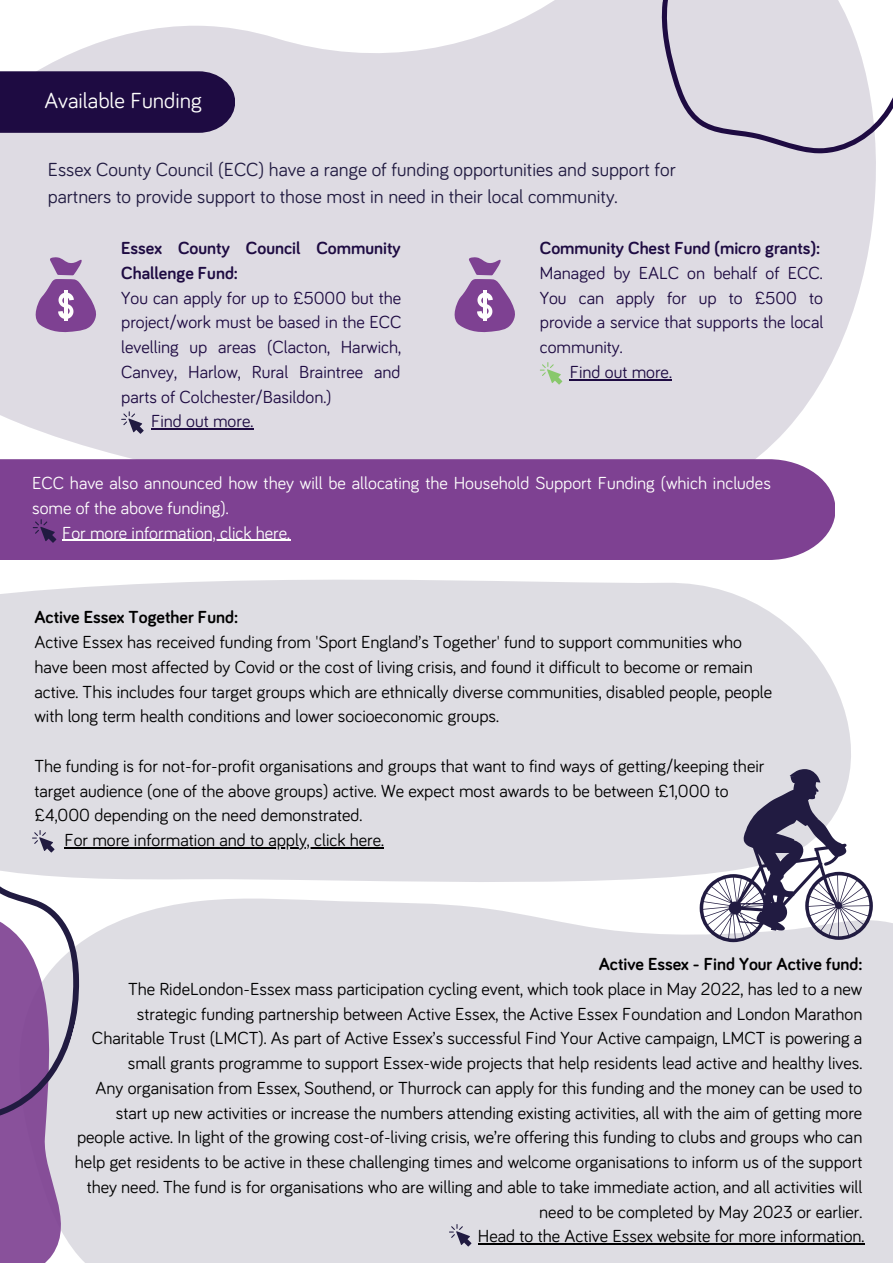
<style>
.page{position:relative;width:893px;height:1264px;background:#fff}
.page>*{position:absolute;margin:0;border:0;box-sizing:border-box;transform-origin:0 0}
.t1{font:22.5px "Bariol";color:#fefefd}
.t2{font:19.5px/27px "Bariol";color:#211b41}
.t3{font:18px/24.8px "Bariol";color:#000}
.t4{font:18px "Bariol";color:#1e0b42}
.t5{font:18px "Bariol";color:#fefefd}
.t6{font:700 18px/24.8px "Bariol";color:#1e0b42}
.t7{font:700 18px "Bariol";color:#000}
</style>
<div class="page">
<svg style="left:0;top:0;width:876px;height:520px;background:#e1dee6"></svg>
<div style="left:0;top:71px;width:234px;height:62px;background:#1e0b42"></div>
<hr style="left:569px;top:379px;width:102px;height:1px;background:#1e0b42">
<svg style="left:540px;top:362px;width:22px;height:22px"></svg>
<svg style="left:451px;top:257px;width:64px;height:76px;background:#ad8cba"></svg>
<hr style="left:151px;top:428px;width:102px;height:1px;background:#1e0b42">
<svg style="left:121px;top:411px;width:23px;height:23px"></svg>
<svg style="left:33px;top:257px;width:64px;height:76px;background:#ad8cba"></svg>
<div style="left:0;top:579px;width:851px;height:303px;background:#dedde3"></div>
<hr style="left:64px;top:847px;width:320px;height:1px;background:#000">
<svg style="left:635px;top:0;width:257px;height:173px;background:#d9d6df"></svg>
<div style="left:0;top:459px;width:834px;height:100px;background:#7e4192"></div>
<hr style="left:62px;top:539px;width:228px;height:2px;background:#fefefd">
<svg style="left:33px;top:519px;width:23px;height:23px"></svg>
<div style="left:136px;top:898px;width:756px;height:364px;background:#dedde3"></div>
<svg style="left:449px;top:1223px;width:22px;height:23px"></svg>
<svg style="left:699px;top:769px;width:173px;height:173px"></svg>
<hr style="left:478px;top:1243px;width:386px;height:1px;background:#000">
<svg style="left:0;top:880px;width:136px;height:382px;background:#c7b6d0"></svg>
<svg style="left:0;top:805px;width:113px;height:341px"></svg>
<p class="t1" style="left:44px;top:90px;width:159px">Available Funding</p>
<p class="t2" style="left:48px;top:157px;width:629px">Essex County Council (ECC) have a range of funding opportunities and support for partners to provide support to those most in need in their local community.</p>
<p class="t6" style="left:121px;top:237px;width:281px">Essex County Council Community<br>Challenge Fund:</p>
<p class="t4" style="left:121px;top:289px;width:281px">You can apply for up to £5000 but the</p>
<p class="t4" style="left:121px;top:314px;width:282px">project/work must be based in the ECC</p>
<p class="t4" style="left:121px;top:339px;width:281px">levelling up areas (Clacton, Harwich,</p>
<p class="t4" style="left:121px;top:364px;width:281px">Canvey, Harlow, Rural Braintree and</p>
<p class="t4" style="left:121px;top:388px;width:212px">parts of Colchester/Basildon.)</p>
<p class="t4" style="left:151px;top:413px;width:104px">Find out more.</p>
<p class="t6" style="left:540px;top:237px;width:282px">Community Chest Fund (micro grants):</p>
<p class="t4" style="left:540px;top:265px;width:284px">Managed by EALC on behalf of ECC.</p>
<p class="t4" style="left:540px;top:289px;width:285px">You can apply for up to £500 to</p>
<p class="t4" style="left:540px;top:314px;width:285px">provide a service that supports the local</p>
<p class="t4" style="left:540px;top:339px;width:84px">community.</p>
<p class="t4" style="left:569px;top:364px;width:104px">Find out more.</p>
<p class="t5" style="left:32px;top:475px;width:740px">ECC have also announced how they will be allocating the Household Support Funding (which includes</p>
<p class="t5" style="left:32px;top:499px;width:198px">some of the above funding).</p>
<p class="t5" style="left:62px;top:524px;width:229px">For more information, click here.</p>
<p class="t7" style="left:34px;top:609px;width:205px">Active Essex Together Fund:</p>
<p class="t3" style="left:34px;top:630px;width:739px">Active Essex has received funding from 'Sport England’s Together' fund to support communities who have been most affected by Covid or the cost of living crisis, and found it difficult to become or remain active. This includes four target groups which are ethnically diverse communities, disabled people, people with long term health conditions and lower socioeconomic groups.</p>
<p class="t3" style="left:34px;top:754px;width:731px">The funding is for not-for-profit organisations and groups that want to find ways of getting/keeping their</p>
<p class="t3" style="left:34px;top:779px;width:695px">target audience (one of the above groups) active. We expect most awards to be between £1,000 to</p>
<p class="t3" style="left:34px;top:803px;width:329px">£4,000 depending on the need demonstrated.</p>
<p class="t3" style="left:64px;top:828px;width:321px">For more information and to apply, click here.</p>
<p class="t7" style="left:598px;top:956px;width:265px">Active Essex - Find Your Active fund:</p>
<p class="t3" style="left:75px;top:977px;width:788px;text-align:right">The RideLondon-Essex mass participation cycling event, which took place in May 2022, has led to a new strategic funding partnership between Active Essex, the Active Essex Foundation and London Marathon Charitable Trust (LMCT). As part of Active Essex’s successful Find Your Active campaign, LMCT is powering a small grants programme to support Essex-wide projects that help residents lead active and healthy lives.<br>Any organisation from Essex, Southend, or Thurrock can apply for this funding and the money can be used to start up new activities or increase the numbers attending existing activities, all with the aim of getting more people active. In light of the growing cost-of-living crisis, we’re offering this funding to clubs and groups who can help get residents to be active in these challenging times and welcome organisations to inform us of the support they need. The fund is for organisations who are willing and able to take immediate action, and all activities will need to be completed by May 2023 or earlier.</p>
<p class="t3" style="left:478px;top:1224px;width:388px">Head to the Active Essex website for more information.</p>
</div>
